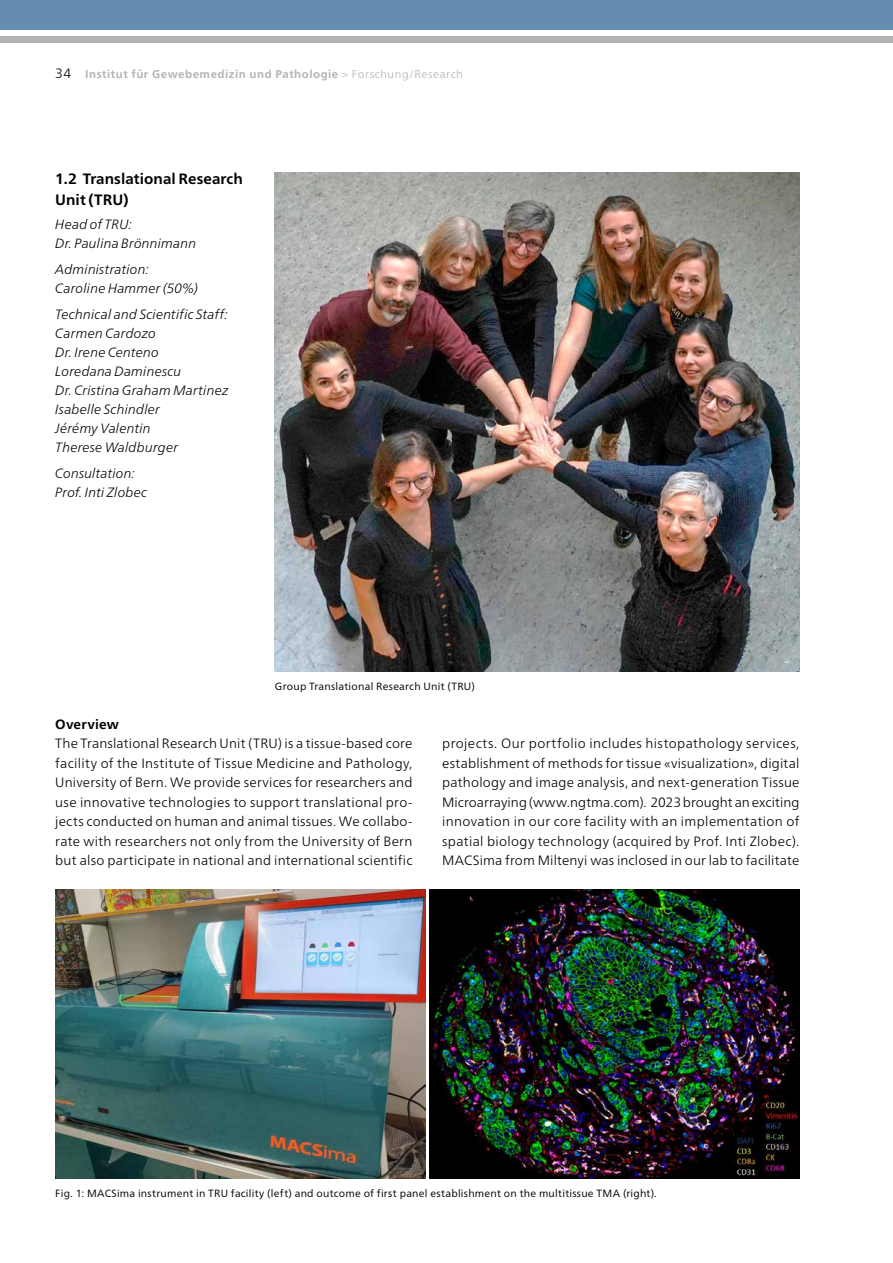
<style>
.page{position:relative;width:893px;height:1263px;background:#fff}
.page>*{position:absolute;margin:0;border:0;box-sizing:border-box;transform-origin:0 0}
.t1{font:700 15px/21px "Frutiger Neue LT Pro";letter-spacing:.005em;color:#000}
.t2{font:300 13.5px/19.5px "Frutiger Neue LT Pro";letter-spacing:.015em;color:#000;text-align:justify}
.t3{font:italic 300 13.5px/19px "Frutiger Neue LT Pro";letter-spacing:.01em;color:#000}
.t4{font:700 13.5px "Frutiger Neue LT Pro";letter-spacing:.015em;color:#000}
.t5{font:700 11.25px "Frutiger Neue LT Pro";letter-spacing:.045em;color:#b1b2b3}
.t6{font:10.5px "Frutiger Neue LT Pro";letter-spacing:.02em;color:#000}
.s1{font-weight:300;font-size:13.5px;color:#000}
.s2{font-weight:300}
</style>
<div class="page">
<div style="left:0;top:0;width:893px;height:30px;background:#648db1"></div>
<div style="left:0;top:36px;width:893px;height:7px;background:#b1b2b3"></div>
<img style="left:275px;top:172px;width:524px;height:499px">
<img style="left:55px;top:889px;width:370px;height:289px">
<img style="left:429px;top:889px;width:370px;height:289px">
<p class="t5" style="left:55px;top:68px;width:409px"><span class="s1">34</span> Institut für Gewebemedizin und Pathologie <span class="s2">&gt; Forschung/Research</span></p>
<p class="t1" style="left:55px;top:168px;width:189px">1.2 Translational Research<br>Unit (TRU)</p>
<p class="t3" style="left:55px;top:214px;width:142px;line-height:19.5px">Head of TRU:<br>Dr. Paulina Brönnimann</p>
<p class="t3" style="left:55px;top:259px;width:144px;line-height:19.5px">Administration:<br>Caroline Hammer (50%)</p>
<p class="t3" style="left:55px;top:305px;width:175px">Technical and Scientific Staff:<br>Carmen Cardozo<br>Dr. Irene Centeno<br>Loredana Daminescu<br>Dr. Cristina Graham Martinez<br>Isabelle Schindler<br>Jérémy Valentin<br>Therese Waldburger</p>
<p class="t3" style="left:55px;top:463px;width:94px">Consultation:<br>Prof. Inti Zlobec</p>
<p class="t6" style="left:275px;top:680px;width:201px">Group Translational Research Unit (TRU)</p>
<p class="t4" style="left:55px;top:716px;width:65px">Overview</p>
<p class="t2" style="left:55px;top:734px;width:359px">The Translational Research Unit (TRU) is a tissue-based core facility of the Institute of Tissue Medicine and Pathology, University of Bern. We provide services for researchers and use innovative technologies to support translational pro&shy;jects conducted on human and animal tissues. We collabo&shy;rate with researchers not only from the University of Bern but also participate in national and international scientific</p>
<p class="t2" style="left:442px;top:734px;width:359px">projects. Our portfolio includes histopathology services, establishment of methods for tissue «visualization», digital pathology and image analysis, and next-generation Tissue Microarraying (www.ngtma.com). 2023 brought an exciting innovation in our core facility with an implementation of spatial biology technology (acquired by Prof. Inti Zlobec).<br>MACSima from Miltenyi was inclosed in our lab to facilitate</p>
<p class="t6" style="left:55px;top:1187px;width:603px">Fig. 1: MACSima instrument in TRU facility (left) and outcome of first panel establishment on the multitissue TMA (right).</p>
</div>
